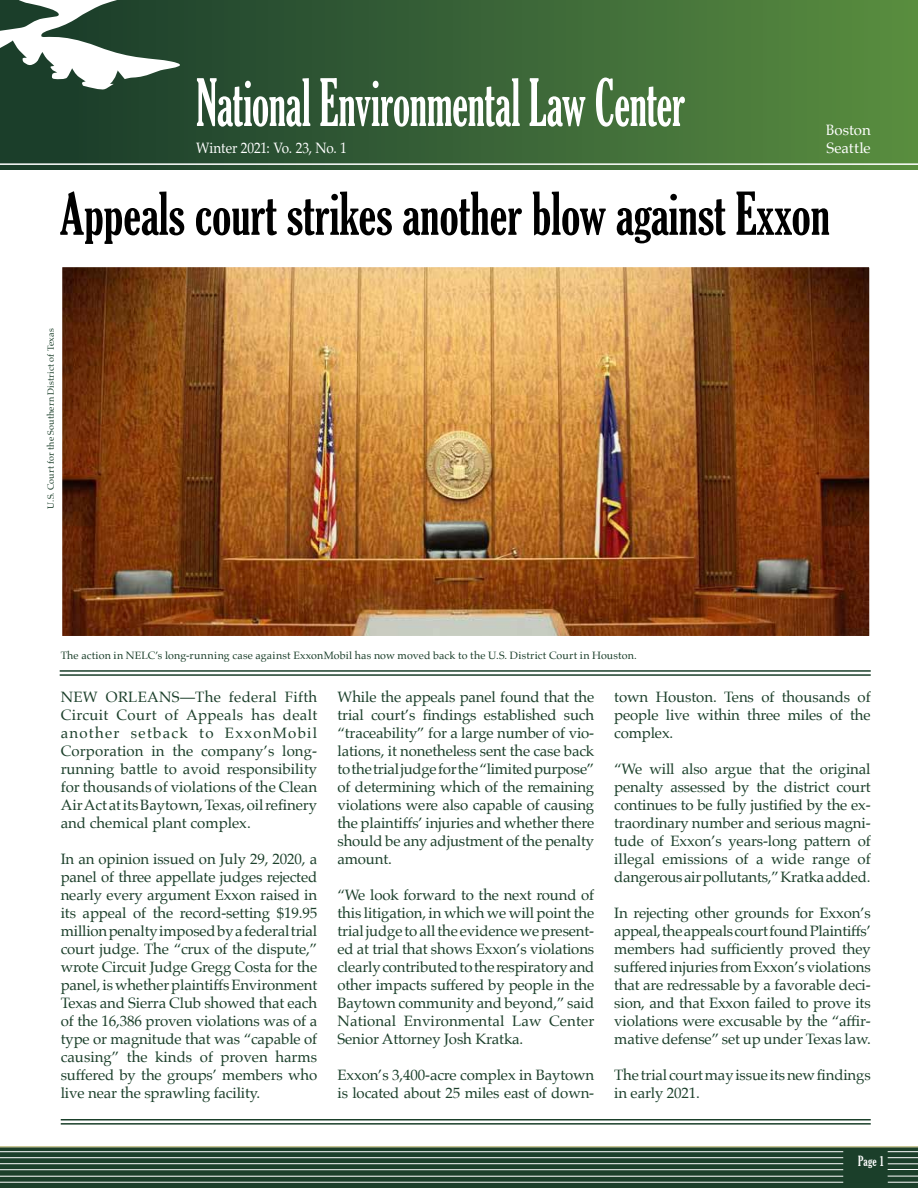
<style>
.page{position:relative;width:918px;height:1188px;background:#fff}
.page>*{position:absolute;margin:0;border:0;box-sizing:border-box;transform-origin:0 0}
.t1{font:extra-condensed 63px "Gloucester";letter-spacing:-.005em;color:#fff;scale:.8 1}
.t2{font:extra-condensed 57px "Gloucester";color:#000}
.t3{font:15px/18px "Palatino";letter-spacing:-.01em;color:#1b3f2a;text-align:justify}
.t4{font:15px/18px "Palatino";letter-spacing:-.005em;color:#fff;scale:.9 1}
.t5{font:extra-condensed 13.5px "Gloucester";color:#fff}
.t6{font:10.65px "Palatino";letter-spacing:.01em;color:#1b3f2a}
.t7{font:9px "Palatino";letter-spacing:.015em;color:#1b3f2a}
</style>
<div class="page">
<img style="left:64px;top:269px;width:804px;height:365px">
<div style="left:61px;top:266px;width:810px;height:371px;border:2px solid #fff"></div>
<svg style="left:0;top:1146px;width:918px;height:42px"></svg>
<div style="left:0;top:0;width:918px;height:169px;background:linear-gradient(to right,#17382a,#598d41)"></div>
<hr style="left:0;top:163px;width:918px;height:2px;background:#fff">
<hr style="left:0;top:1169px;width:843px;height:1px;background:#fff">
<hr style="left:0;top:1157px;width:843px;height:1px;background:#fff">
<hr style="left:0;top:1163px;width:843px;height:1px;background:#fff">
<hr style="left:0;top:1151px;width:843px;height:1px;background:#fff">
<hr style="left:0;top:1176px;width:843px;height:1px;background:#fff">
<hr style="left:0;top:1182px;width:843px;height:1px;background:#fff">
<svg style="left:0;top:0;width:191px;height:90px"></svg>
<hr style="left:888px;top:1157px;width:30px;height:1px;background:#fff">
<hr style="left:888px;top:1151px;width:30px;height:1px;background:#fff">
<hr style="left:888px;top:1176px;width:30px;height:1px;background:#fff">
<hr style="left:888px;top:1164px;width:30px;height:1px;background:#fff">
<hr style="left:888px;top:1169px;width:30px;height:1px;background:#fff">
<hr style="left:888px;top:1182px;width:30px;height:1px;background:#fff">
<hr style="left:61px;top:1119px;width:810px;height:1px;background:#1b3f2a">
<hr style="left:61px;top:1123px;width:810px;height:2px;background:#1b3f2a">
<hr style="left:60px;top:670px;width:811px;height:2px;background:#1b3f2a">
<hr style="left:60px;top:674px;width:811px;height:2px;background:#1b3f2a">
<h1 class="t1" style="left:196px;top:78px;width:613px">National Environmental Law Center</h1>
<p class="t4" style="left:196px;top:141px;width:169px">Winter 2021: Vo. 23, No. 1</p>
<p class="t4" style="left:826px;top:122px;width:51px">Boston<br>Seattle</p>
<h2 class="t2" style="left:60px;top:191px;width:772px">Appeals court strikes another blow against Exxon</h2>
<p class="t7" style="left:47px;top:509px;width:182px;rotate:-90deg">U.S. Court for the Southern District of Texas</p>
<p class="t6" style="left:61px;top:651px;width:577px">The action in NELC’s long-running case against ExxonMobil has now moved back to the U.S. District Court in Houston.</p>
<p class="t3" style="left:61px;top:689px;width:258px">NEW ORLEANS—The federal Fifth Circuit Court of Appeals has dealt another setback to ExxonMobil Corporation in the company’s long&shy;running battle to avoid responsibility for thousands of violations of the Clean Air Act at its Baytown, Texas, oil refinery and chemical plant complex.</p>
<p class="t3" style="left:61px;top:851px;width:258px">In an opinion issued on July 29, 2020, a panel of three appellate judges rejected nearly every argument Exxon raised in its appeal of the record-setting $19.95 million penalty imposed by a federal trial court judge. The “crux of the dispute,” wrote Circuit Judge Gregg Costa for the panel, is whether plaintiffs Environment Texas and Sierra Club showed that each of the 16,386 proven violations was of a type or magnitude that was “capable of causing” the kinds of proven harms suffered by the groups’ members who live near the sprawling facility.</p>
<p class="t3" style="left:338px;top:689px;width:258px">While the appeals panel found that the trial court’s findings established such “traceability” for a large number of vio&shy;lations, it nonetheless sent the case back to the trial judge for the “limited purpose” of determining which of the remaining violations were also capable of causing the plaintiffs’ injuries and whether there should be any adjustment of the penalty amount.</p>
<p class="t3" style="left:338px;top:887px;width:258px">“We look forward to the next round of this litigation, in which we will point the trial judge to all the evidence we present&shy;ed at trial that shows Exxon’s violations clearly contributed to the respiratory and other impacts suffered by people in the Baytown community and beyond,” said National Environmental Law Center Senior Attorney Josh Kratka.</p>
<p class="t3" style="left:338px;top:1067px;width:258px">Exxon’s 3,400-acre complex in Baytown is located about 25 miles east of down-</p>
<p class="t3" style="left:614px;top:689px;width:258px">town Houston. Tens of thousands of people live within three miles of the complex.</p>
<p class="t3" style="left:614px;top:761px;width:258px">“We will also argue that the original penalty assessed by the district court continues to be fully justified by the ex&shy;traordinary number and serious magni&shy;tude of Exxon’s years-long pattern of illegal emissions of a wide range of dangerous air pollutants,” Kratka added.</p>
<p class="t3" style="left:614px;top:905px;width:258px">In rejecting other grounds for Exxon’s appeal, the appeals court found Plaintiffs’ members had sufficiently proved they suffered injuries from Exxon’s violations that are redressable by a favorable deci&shy;sion, and that Exxon failed to prove its violations were excusable by the “affir&shy;mative defense” set up under Texas law.</p>
<p class="t3" style="left:614px;top:1066px;width:258px">The trial court may issue its new findings in early 2021.</p>
<p class="t5" style="left:858px;top:1155px;width:28px">Page 1</p>
</div>
